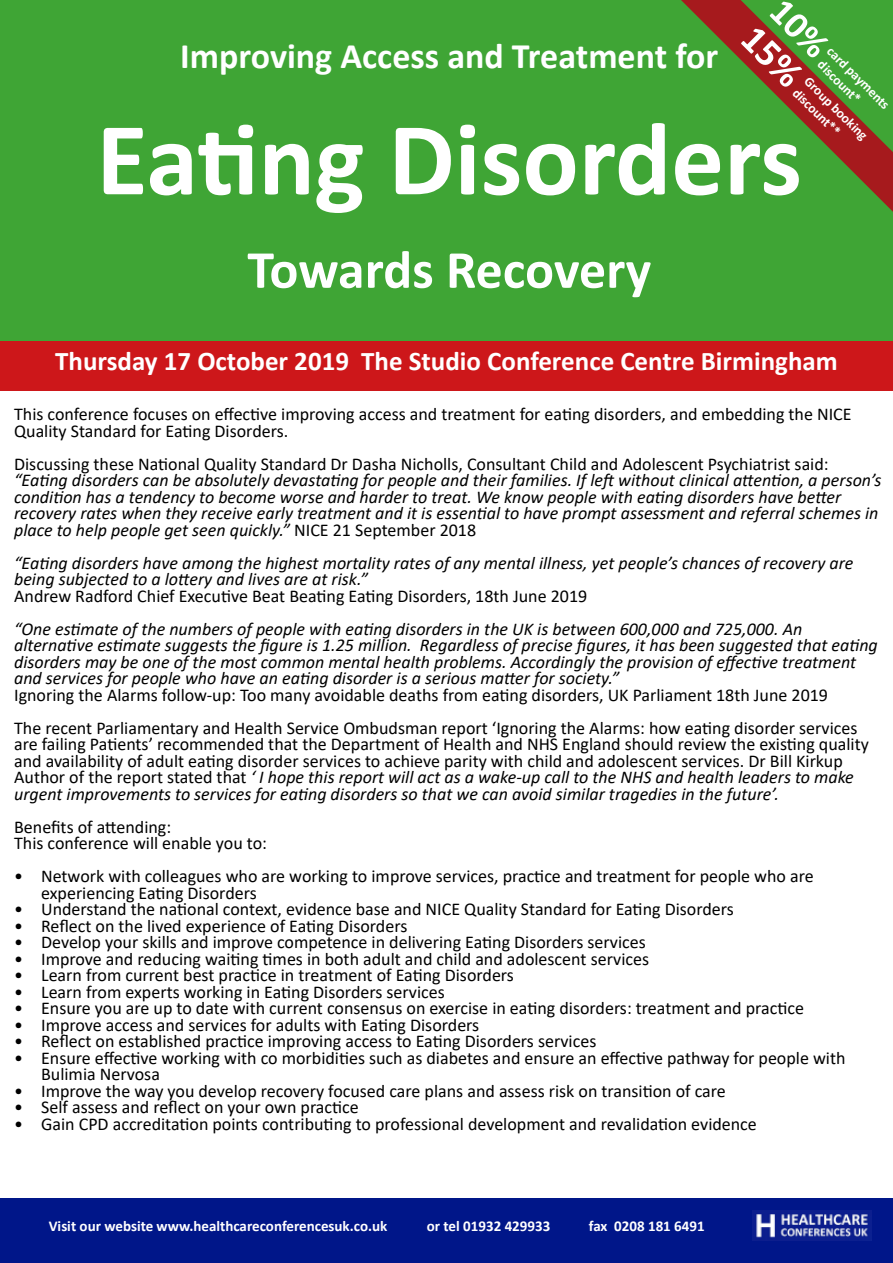
<style>
.page{position:relative;width:893px;height:1263px;background:#fff}
.page>*{position:absolute;margin:0;border:0;box-sizing:border-box;transform-origin:0 0}
.t1{font:700 105px "Calibri";color:#fff}
.t2{font:700 54px "Calibri";letter-spacing:-.005em;color:#fff}
.t3{font:700 36px "Calibri";color:#fff}
.t4{font:700 27px "Calibri";color:#fff}
.t5{font:18px/16.5px "Calibri";color:#000}
.t6{font:italic 18px/16.5px "Calibri";color:#000}
.t7{font:700 15px "Calibri";color:#fff}
.t8{font:700 13.5px/16.2px "Calibri";color:#fff}
.s1{font-style:normal}
.s2{font-style:italic}
</style>
<div class="page">
<div style="left:0;top:1199px;width:893px;height:64px;background:#001689"></div>
<img style="left:752px;top:1210px;width:119px;height:31px">
<div style="left:0;top:0;width:893px;height:371px;background:#3fa535"></div>
<div style="left:0;top:341px;width:893px;height:49px;background:#cd171a"></div>
<svg style="left:681px;top:0;width:212px;height:212px"></svg>
<h3 class="t3" style="left:180px;top:31px;width:540px">Improving Access and Treatment for</h3>
<p class="t8" style="left:835px;top:43px;width:84px;rotate:45deg">card payments discount*</p>
<p class="t8" style="left:812px;top:73px;width:85px;rotate:45deg">Group booking discount**</p>
<h1 class="t1" style="left:96px;top:85px;width:707px">Eating Disorders</h1>
<h2 class="t2" style="left:247px;top:232px;width:405px">Towards Recovery</h2>
<h3 class="t4" style="left:55px;top:342px;width:784px">Thursday 17 October 2019 The Studio Conference Centre Birmingham</h3>
<p class="t5" style="left:14px;top:405px;width:839px">This conference focuses on effective improving access and treatment for eating disorders, and embedding the NICE<br>Quality Standard for Eating Disorders.</p>
<p class="t5" style="left:14px;top:455px;width:816px">Discussing these National Quality Standard Dr Dasha Nicholls, Consultant Child and Adolescent Psychiatrist said:</p>
<p class="t6" style="left:14px;top:471px;width:869px">“Eating disorders can be absolutely devastating for people and their families. If left without clinical attention, a person’s condition has a tendency to become worse and harder to treat. We know people with eating disorders have better recovery rates when they receive early treatment and it is essential to have prompt assessment and referral schemes in place to help people get seen quickly.” <span class="s1">NICE 21 September 2018</span></p>
<p class="t6" style="left:14px;top:554px;width:841px">“Eating disorders have among the highest mortality rates of any mental illness, yet people’s chances of recovery are being subjected to a lottery and lives are at risk.”</p>
<p class="t5" style="left:14px;top:587px;width:575px">Andrew Radford Chief Executive Beat Beating Eating Disorders, 18th June 2019</p>
<p class="t6" style="left:14px;top:620px;width:865px">“One estimate of the numbers of people with eating disorders in the UK is between 600,000 and 725,000. An alternative estimate suggests the figure is 1.25 million. Regardless of precise figures, it has been suggested that eating disorders may be one of the most common mental health problems. Accordingly the provision of effective treatment and services for people who have an eating disorder is a serious matter for society.”</p>
<p class="t5" style="left:14px;top:678px;width:845px;line-height:33px">Ignoring the Alarms follow-up: Too many avoidable deaths from eating disorders, UK Parliament 18th June 2019<br>The recent Parliamentary and Health Service Ombudsman report ‘Ignoring the Alarms: how eating disorder services</p>
<p class="t5" style="left:14px;top:735px;width:856px">are failing Patients’ recommended that the Department of Health and NHS England should review the existing quality and availability of adult eating disorder services to achieve parity with child and adolescent services. Dr Bill Kirkup Author of the report stated that <span class="s2">‘ I hope this report will act as a wake-up call to the NHS and health leaders to make urgent improvements to services for eating disorders so that we can avoid similar tragedies in the future’.</span></p>
<p class="t5" style="left:14px;top:818px;width:254px">Benefits of attending:<br>This conference will enable you to:</p>
<p class="t5" style="left:41px;top:867px;width:774px;text-indent:-27px">• Network with colleagues who are working to improve services, practice and treatment for people who are experiencing Eating Disorders</p>
<p class="t5" style="left:14px;top:900px;width:721px">• Understand the national context, evidence base and NICE Quality Standard for Eating Disorders</p>
<p class="t5" style="left:14px;top:917px;width:395px">• Reflect on the lived experience of Eating Disorders</p>
<p class="t5" style="left:14px;top:933px;width:633px">• Develop your skills and improve competence in delivering Eating Disorders services</p>
<p class="t5" style="left:14px;top:950px;width:636px">• Improve and reducing waiting times in both adult and child and adolescent services</p>
<p class="t5" style="left:14px;top:966px;width:501px">• Learn from current best practice in treatment of Eating Disorders</p>
<p class="t5" style="left:14px;top:983px;width:432px">• Learn from experts working in Eating Disorders services</p>
<p class="t5" style="left:14px;top:999px;width:791px">• Ensure you are up to date with current consensus on exercise in eating disorders: treatment and practice</p>
<p class="t5" style="left:14px;top:1016px;width:467px">• Improve access and services for adults with Eating Disorders</p>
<p class="t5" style="left:14px;top:1032px;width:584px">• Reflect on established practice improving access to Eating Disorders services</p>
<p class="t5" style="left:41px;top:1049px;width:806px;text-indent:-27px">• Ensure effective working with co morbidities such as diabetes and ensure an effective pathway for people with<br>Bulimia Nervosa</p>
<p class="t5" style="left:14px;top:1082px;width:713px">• Improve the way you develop recovery focused care plans and assess risk on transition of care</p>
<p class="t5" style="left:14px;top:1098px;width:346px">• Self assess and reflect on your own practice</p>
<p class="t5" style="left:14px;top:1115px;width:744px">• Gain CPD accreditation points contributing to professional development and revalidation evidence</p>
<p class="t7" style="left:49px;top:1215px;width:340px">Visit our website www.healthcareconferencesuk.co.uk</p>
<p class="t7" style="left:427px;top:1215px;width:125px">or tel 01932 429933</p>
<p class="t7" style="left:589px;top:1215px;width:117px">fax 0208 181 6491</p>
</div>
